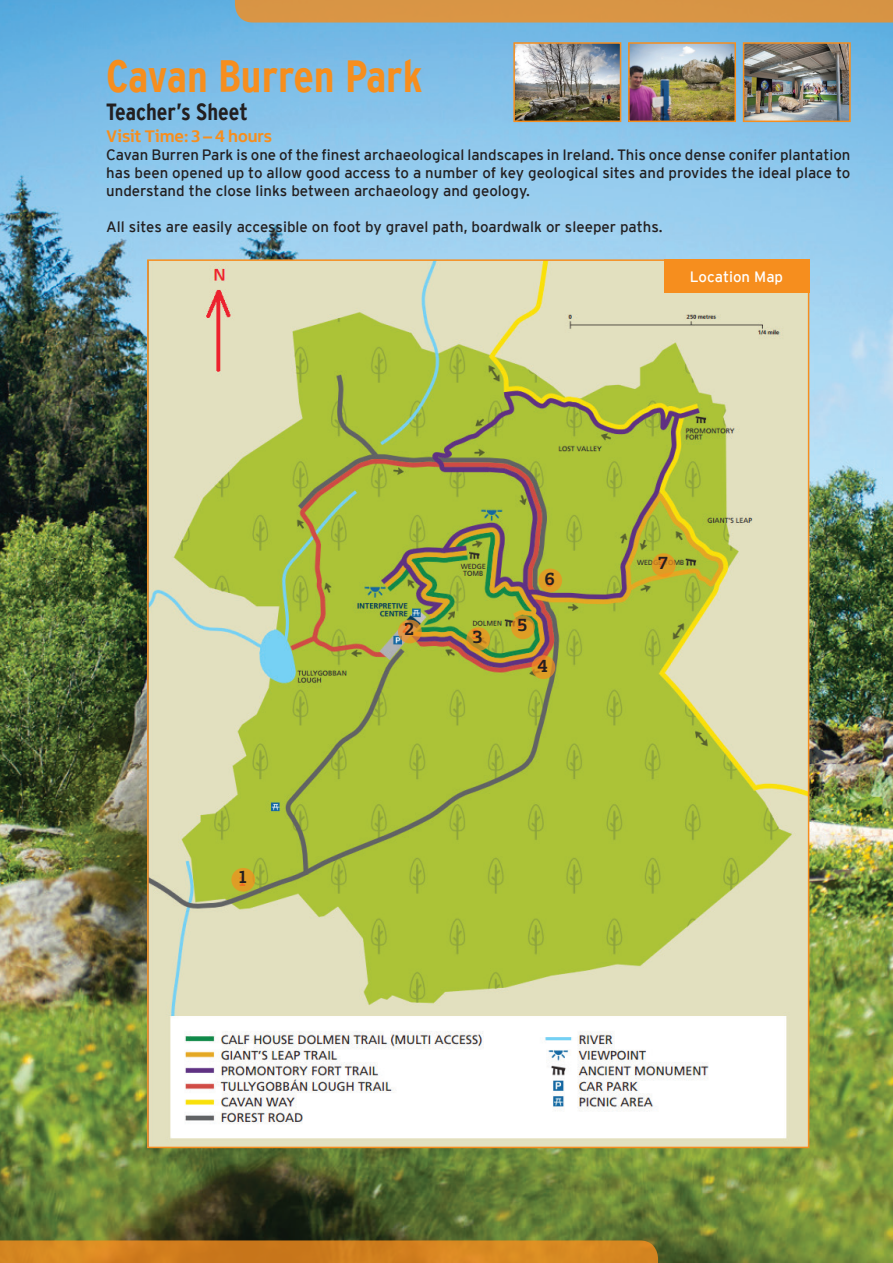
<style>
.page{position:relative;width:893px;height:1263px;background:#fff}
.page>*{position:absolute;margin:0;border:0;box-sizing:border-box;transform-origin:0 0}
.t1{font:700 condensed 45px "Interstate";letter-spacing:-.005em;color:#f68e1e}
.t2{font:700 condensed 23.4px "Interstate";color:#231f20}
.t3{font:18.9px "Northern Ireland Headline";color:#231f20}
.t4{font:700 18px "Northern Ireland";color:#f68e1e}
.t5{font:15px/18px "Interstate";color:#231f20;text-align:justify}
.t6{font:15px "Interstate";color:#fff}
</style>
<div class="page">
<img style="left:0;top:0;width:893px;height:1263px">
<img style="left:746px;top:45px;width:102px;height:74px">
<div style="left:743px;top:42px;width:108px;height:80px;border:2px solid #f68e1e"></div>
<img style="left:631px;top:45px;width:102px;height:74px">
<div style="left:628px;top:42px;width:108px;height:80px;border:2px solid #f68e1e"></div>
<img style="left:516px;top:45px;width:102px;height:74px">
<div style="left:513px;top:42px;width:108px;height:80px;border:2px solid #f68e1e"></div>
<img style="left:150px;top:262px;width:656px;height:883px">
<div style="left:664px;top:259px;width:145px;height:34px;background:#f68e1e"></div>
<svg style="left:231px;top:868px;width:24px;height:24px"></svg>
<svg style="left:398px;top:620px;width:24px;height:23px"></svg>
<svg style="left:466px;top:627px;width:24px;height:24px"></svg>
<svg style="left:531px;top:655px;width:24px;height:24px"></svg>
<svg style="left:511px;top:615px;width:24px;height:24px"></svg>
<svg style="left:538px;top:568px;width:24px;height:24px"></svg>
<svg style="left:652px;top:553px;width:24px;height:24px"></svg>
<div style="left:235px;top:0;width:658px;height:23px;background:#d89545"></div>
<svg style="left:0;top:1240px;width:658px;height:23px;background:#d0811f"></svg>
<h1 class="t1" style="left:106px;top:51px;width:318px">Cavan Burren Park</h1>
<h2 class="t2" style="left:106px;top:99px;width:143px">Teacher’s Sheet</h2>
<p class="t4" style="left:106px;top:125px;width:167px">Visit Time: 3 – 4 hours</p>
<p class="t5" style="left:106px;top:145px;width:746px">Cavan Burren Park is one of the finest archaeological landscapes in Ireland. This once dense conifer plantation has been opened up to allow good access to a number of key geological sites and provides the ideal place to understand the close links between archaeology and geology.</p>
<p class="t5" style="left:106px;top:217px;width:558px">All sites are easily accessible on foot by gravel path, boardwalk or sleeper paths.</p>
<p class="t6" style="left:690px;top:269px;width:95px">Location Map</p>
<p class="t3" style="left:239px;top:865px;width:9px">1</p>
<p class="t3" style="left:404px;top:617px;width:11px">2</p>
<p class="t3" style="left:473px;top:624px;width:11px">3</p>
<p class="t3" style="left:544px;top:567px;width:12px">6</p>
<p class="t3" style="left:517px;top:612px;width:11px">5</p>
<p class="t3" style="left:537px;top:654px;width:12px">4</p>
<p class="t3" style="left:658px;top:550px;width:11px">7</p>
</div>
